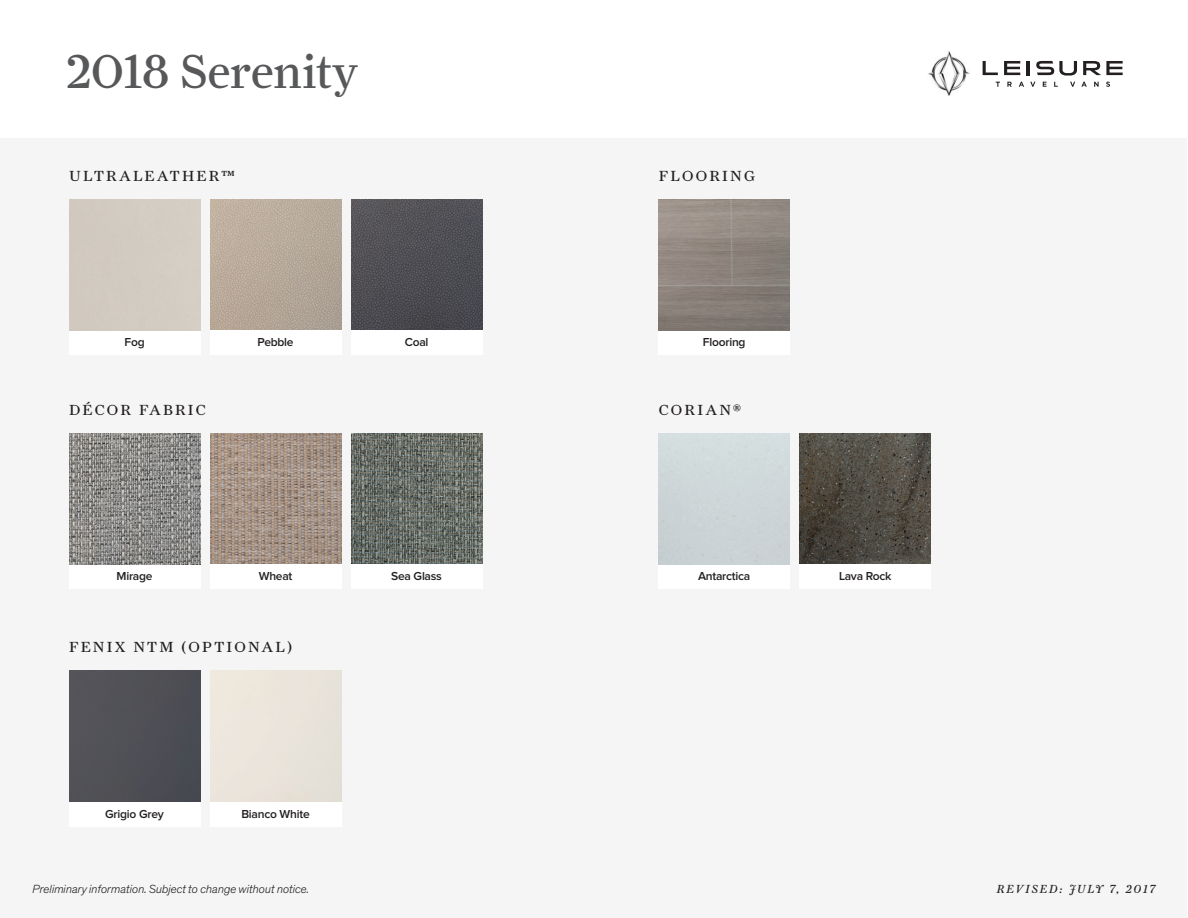
<style>
.page{position:relative;width:1188px;height:918px;background:#fff}
.page>*{position:absolute;margin:0;border:0;box-sizing:border-box;transform-origin:0 0}
.t1{font:48px "Farnham Display";color:#57585a}
.t2{font:14.7px "Farnham Display";letter-spacing:.15em;color:#231f20}
.t3{font:600 12px "Proxima Nova";letter-spacing:-.02em;color:#231f20}
.t4{font:italic 300 12px "Theinhardt";color:#231f20}
.t5{font:italic 11.7px "Farnham Display";letter-spacing:.15em;color:#231f20}
</style>
<div class="page">
<div style="left:1px;top:138px;width:1186px;height:780px;background:#f5f5f6"></div>
<img style="left:928px;top:51px;width:42px;height:45px">
<svg style="left:983px;top:61px;width:15px;height:14px"></svg>
<svg style="left:1004px;top:61px;width:16px;height:14px"></svg>
<hr style="left:1027px;top:61px;width:3px;height:14px;background:#231f20">
<svg style="left:1036px;top:61px;width:41px;height:15px"></svg>
<svg style="left:1083px;top:61px;width:40px;height:14px"></svg>
<svg style="left:996px;top:82px;width:4px;height:5px"></svg>
<svg style="left:1007px;top:82px;width:5px;height:5px"></svg>
<svg style="left:1019px;top:82px;width:5px;height:5px"></svg>
<svg style="left:1030px;top:82px;width:5px;height:5px"></svg>
<svg style="left:1043px;top:82px;width:4px;height:5px"></svg>
<svg style="left:1054px;top:82px;width:4px;height:5px"></svg>
<svg style="left:1070px;top:82px;width:5px;height:5px"></svg>
<svg style="left:1081px;top:82px;width:6px;height:5px"></svg>
<svg style="left:1094px;top:82px;width:5px;height:5px"></svg>
<svg style="left:1106px;top:82px;width:4px;height:5px"></svg>
<div style="left:69px;top:331px;width:131px;height:24px;background:#fff"></div>
<div style="left:69px;top:564px;width:131px;height:25px;background:#fff"></div>
<div style="left:69px;top:802px;width:131px;height:24px;background:#fff"></div>
<img style="left:69px;top:433px;width:131px;height:131px">
<div style="left:69px;top:671px;width:131px;height:131px;background:#4f5055"></div>
<img style="left:210px;top:199px;width:131px;height:131px">
<img style="left:351px;top:199px;width:131px;height:131px">
<img style="left:210px;top:433px;width:131px;height:131px">
<img style="left:351px;top:433px;width:131px;height:131px">
<div style="left:210px;top:331px;width:131px;height:24px;background:#fff"></div>
<div style="left:351px;top:331px;width:131px;height:24px;background:#fff"></div>
<div style="left:210px;top:564px;width:131px;height:25px;background:#fff"></div>
<div style="left:351px;top:564px;width:131px;height:25px;background:#fff"></div>
<div style="left:210px;top:802px;width:131px;height:24px;background:#fff"></div>
<div style="left:659px;top:331px;width:131px;height:24px;background:#fff"></div>
<img style="left:659px;top:199px;width:131px;height:132px">
<div style="left:659px;top:564px;width:131px;height:25px;background:#fff"></div>
<img style="left:800px;top:433px;width:131px;height:131px">
<div style="left:800px;top:564px;width:131px;height:25px;background:#fff"></div>
<h1 class="t1" style="left:67px;top:43px;width:293px">2018 Serenity</h1>
<p class="t2" style="left:69px;top:167px;width:167px">ULTRALEATHER™</p>
<p class="t3" style="left:125px;top:337px;width:22px">Fog</p>
<p class="t2" style="left:69px;top:401px;width:138px">DÉCOR FABRIC</p>
<p class="t3" style="left:258px;top:337px;width:38px">Pebble</p>
<p class="t3" style="left:405px;top:337px;width:25px">Coal</p>
<p class="t3" style="left:117px;top:571px;width:37px">Mirage</p>
<p class="t3" style="left:259px;top:571px;width:35px">Wheat</p>
<p class="t3" style="left:391px;top:571px;width:52px">Sea Glass</p>
<p class="t2" style="left:69px;top:639px;width:225px">FENIX NTM (OPTIONAL)</p>
<p class="t3" style="left:105px;top:808px;width:60px">Grigio Grey</p>
<p class="t3" style="left:241px;top:808px;width:70px">Bianco White</p>
<p class="t4" style="left:32px;top:882px;width:278px">Preliminary information. Subject to change without notice.</p>
<p class="t2" style="left:659px;top:167px;width:98px">FLOORING</p>
<p class="t3" style="left:703px;top:337px;width:44px">Flooring</p>
<p class="t2" style="left:659px;top:401px;width:84px">CORIAN®</p>
<p class="t3" style="left:698px;top:571px;width:54px">Antarctica</p>
<p class="t3" style="left:839px;top:571px;width:54px">Lava Rock</p>
<p class="t5" style="left:997px;top:883px;width:160px">REVISED: JULY 7, 2017</p>
</div>
